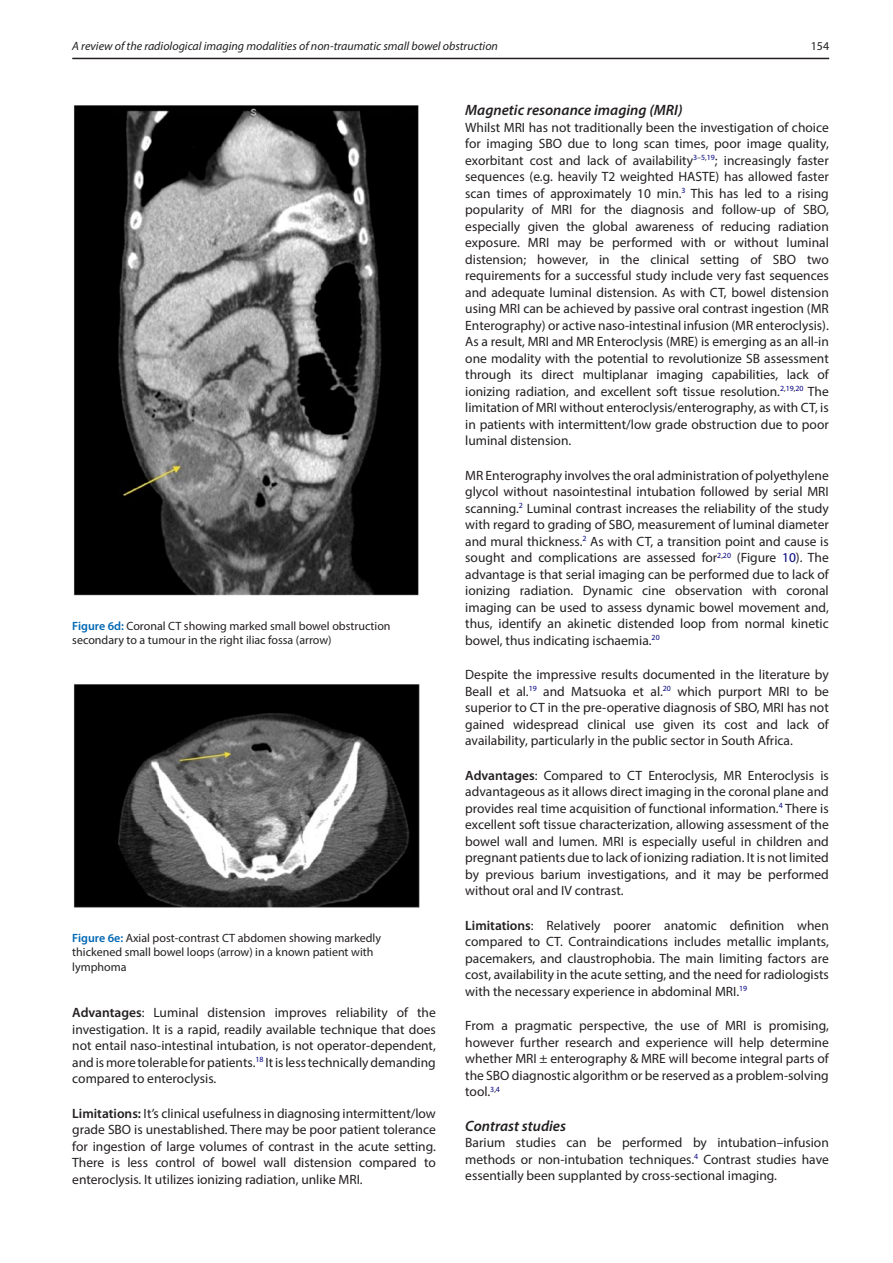
<style>
.page{position:relative;width:893px;height:1263px;background:#fff}
.page>*{position:absolute;margin:0;border:0;box-sizing:border-box;transform-origin:0 0}
.t1{font:italic 600 15px "Myriad Pro";color:#231f20}
.t2{font:13.5px/16.5px "Myriad Pro";color:#231f20;text-align:justify}
.t3{font:12px/14.4px "Myriad Pro";color:#231f20}
.t4{font:italic 12px "Myriad Pro";color:#231f20}
.s1{font-weight:600;color:#0166b3}
.s2{font-weight:600}
.s3{color:#000080}
</style>
<div class="page">
<hr style="left:72px;top:58px;width:757px;height:1px;background:#231f20">
<img style="left:73px;top:105px;width:346px;height:491px">
<img style="left:73px;top:684px;width:347px;height:224px">
<p class="t4" style="left:72px;top:39px;width:427px">A review of the radiological imaging modalities of non-traumatic small bowel obstruction</p>
<p class="t3" style="left:811px;top:39px;width:20px">154</p>
<p class="t3" style="left:72px;top:618px;width:320px"><span class="s1">Figure 6d:</span> Coronal CT showing marked small bowel obstruction secondary to a tumour in the right iliac fossa (arrow)</p>
<p class="t3" style="left:72px;top:930px;width:310px"><span class="s1">Figure 6e:</span> Axial post-contrast CT abdomen showing markedly thickened small bowel loops (arrow) in a known patient with lymphoma</p>
<p class="t2" style="left:72px;top:1004px;width:365px"><span class="s2">Advantages</span>: Luminal distension improves reliability of the investigation. It is a rapid, readily available technique that does not entail naso-intestinal intubation, is not operator-dependent, and is more tolerable for patients.<sup>18</sup> It is less technically demanding compared to enteroclysis.</p>
<p class="t2" style="left:72px;top:1105px;width:365px"><span class="s2">Limitations:</span> It’s clinical usefulness in diagnosing intermittent/low grade SBO is unestablished. There may be poor patient tolerance for ingestion of large volumes of contrast in the acute setting.<br>There is less control of bowel wall distension compared to enteroclysis. It utilizes ionizing radiation, unlike MRI.</p>
<p class="t1" style="left:465px;top:100px;width:219px">Magnetic resonance imaging (MRI)</p>
<p class="t2" style="left:465px;top:119px;width:365px">Whilst MRI has not traditionally been the investigation of choice for imaging SBO due to long scan times, poor image quality, exorbitant cost and lack of availability<sup>3</sup><sup>–</sup><sup>5</sup><sup>,</sup><sup>19</sup>; increasingly faster sequences (e.g. heavily T2 weighted HASTE) has allowed faster scan times of approximately 10 min.<sup>3</sup> This has led to a rising popularity of MRI for the diagnosis and follow-up of SBO, especially given the global awareness of reducing radiation exposure. MRI may be performed with or without luminal distension; however, in the clinical setting of SBO two requirements for a successful study include very fast sequences and adequate luminal distension. As with CT, bowel distension using MRI can be achieved by passive oral contrast ingestion (MR Enterography) or active naso-intestinal infusion (MR enteroclysis).<br>As a result, MRI and MR Enteroclysis (MRE) is emerging as an all-in one modality with the potential to revolutionize SB assessment through its direct multiplanar imaging capabilities, lack of ionizing radiation, and excellent soft tissue resolution.<sup>2</sup><sup>,</sup><sup>19</sup><sup>,</sup><sup>20</sup> The limitation of MRI without enteroclysis/enterography, as with CT, is in patients with intermittent/low grade obstruction due to poor luminal distension.</p>
<p class="t2" style="left:465px;top:467px;width:365px">MR Enterography involves the oral administration of polyethylene glycol without nasointestinal intubation followed by serial MRI scanning.<sup>2</sup> Luminal contrast increases the reliability of the study with regard to grading of SBO, measurement of luminal diameter and mural thickness.<sup>2</sup> As with CT, a transition point and cause is sought and complications are assessed for<sup>2</sup><sup>,</sup><sup>20</sup> (Figure <span class="s3">10</span>). The advantage is that serial imaging can be performed due to lack of ionizing radiation. Dynamic cine observation with coronal imaging can be used to assess dynamic bowel movement and, thus, identify an akinetic distended loop from normal kinetic bowel, thus indicating ischaemia.<sup>20</sup></p>
<p class="t2" style="left:465px;top:666px;width:365px">Despite the impressive results documented in the literature by Beall et al.<sup>19</sup> and Matsuoka et al.<sup>20</sup> which purport MRI to be superior to CT in the pre-operative diagnosis of SBO, MRI has not gained widespread clinical use given its cost and lack of availability, particularly in the public sector in South Africa.</p>
<p class="t2" style="left:465px;top:767px;width:365px"><span class="s2">Advantages</span>: Compared to CT Enteroclysis, MR Enteroclysis is advantageous as it allows direct imaging in the coronal plane and provides real time acquisition of functional information.<sup>4</sup> There is excellent soft tissue characterization, allowing assessment of the bowel wall and lumen. MRI is especially useful in children and pregnant patients due to lack of ionizing radiation. It is not limited by previous barium investigations, and it may be performed without oral and IV contrast.</p>
<p class="t2" style="left:465px;top:917px;width:365px"><span class="s2">Limitations</span>: Relatively poorer anatomic definition when compared to CT. Contraindications includes metallic implants, pacemakers, and claustrophobia. The main limiting factors are cost, availability in the acute setting, and the need for radiologists with the necessary experience in abdominal MRI.<sup>19</sup></p>
<p class="t2" style="left:465px;top:1017px;width:365px">From a pragmatic perspective, the use of MRI is promising, however further research and experience will help determine whether MRI ± enterography &amp; MRE will become integral parts of the SBO diagnostic algorithm or be reserved as a problem-solving tool.<sup>3</sup><sup>,</sup><sup>4</sup></p>
<p class="t1" style="left:465px;top:1116px;width:102px">Contrast studies</p>
<p class="t2" style="left:465px;top:1134px;width:365px">Barium studies can be performed by intubation–infusion methods or non-intubation techniques.<sup>4</sup> Contrast studies have essentially been supplanted by cross-sectional imaging.</p>
</div>
